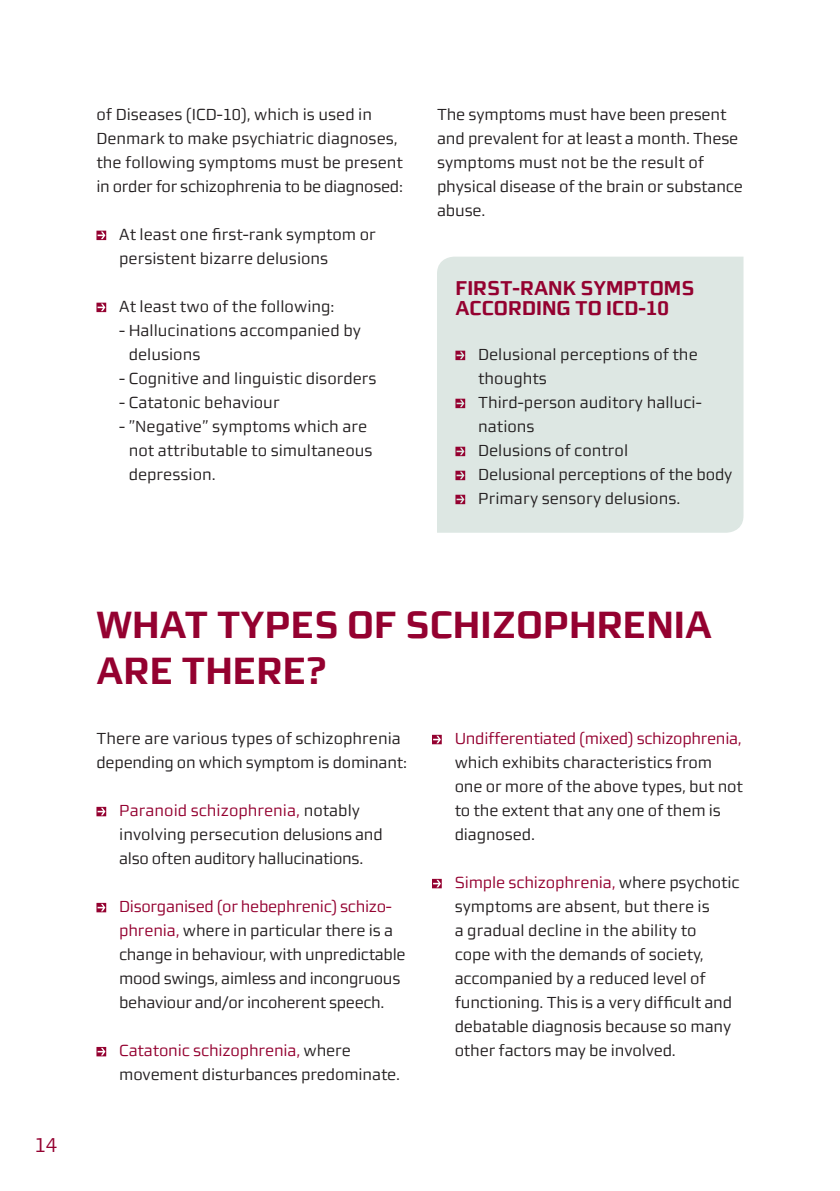
<style>
.page{position:relative;width:840px;height:1191px;background:#fff}
.page>*{position:absolute;margin:0;border:0;box-sizing:border-box;transform-origin:0 0}
.Rubrik{font:700 38px/46px "midtsans";color:#940130}
.Brød{font:700 20px/20px "midtsans";color:#940130}
.t1{font:20px "midtsans";color:#940130}
.Brød-2{font:16px/24px "midtsans";letter-spacing:-.01em;color:#231f20}
.s1{color:#940130}
</style>
<div class="page">
<svg style="left:96px;top:231px;width:10px;height:9px"></svg>
<svg style="left:96px;top:303px;width:10px;height:9px"></svg>
<svg style="left:96px;top:807px;width:10px;height:9px"></svg>
<svg style="left:96px;top:903px;width:10px;height:9px"></svg>
<svg style="left:96px;top:1047px;width:10px;height:9px"></svg>
<svg style="left:432px;top:735px;width:9px;height:9px"></svg>
<svg style="left:432px;top:879px;width:9px;height:9px"></svg>
<div style="left:437px;top:257px;width:306px;height:276px;background:#dde7e3"></div>
<svg style="left:455px;top:351px;width:10px;height:9px"></svg>
<svg style="left:455px;top:399px;width:10px;height:9px"></svg>
<svg style="left:455px;top:447px;width:10px;height:9px"></svg>
<svg style="left:455px;top:471px;width:10px;height:9px"></svg>
<svg style="left:455px;top:495px;width:10px;height:9px"></svg>
<p class="Brød-2" style="left:96px;top:102px;width:308px">of Diseases (ICD-10), which is used in Denmark to make psychiatric diagnoses, the following symptoms must be present in order for schizophrenia to be diagnosed:</p>
<p class="Brød-2" style="left:119px;top:222px;width:258px">At least one first-rank symptom or persistent bizarre delusions</p>
<p class="Brød-2" style="left:119px;top:294px;width:217px">At least two of the following:</p>
<p class="Brød-2" style="left:129px;top:318px;width:233px;text-indent:-10px">- Hallucinations accompanied by delusions</p>
<p class="Brød-2" style="left:119px;top:366px;width:259px">- Cognitive and linguistic disorders</p>
<p class="Brød-2" style="left:119px;top:390px;width:162px">- Catatonic behaviour</p>
<p class="Brød-2" style="left:129px;top:414px;width:245px;text-indent:-10px">- ”Negative” symptoms which are not attributable to simultaneous depression.</p>
<p class="Brød-2" style="left:437px;top:102px;width:307px">The symptoms must have been present and prevalent for at least a month. These symptoms must not be the result of physical disease of the brain or substance abuse.</p>
<p class="Brød" style="left:455px;top:278px;width:240px">FIRST-RANK SYMPTOMS<br>ACCORDING TO ICD-10</p>
<p class="Brød-2" style="left:478px;top:342px;width:221px">Delusional perceptions of the thoughts</p>
<p class="Brød-2" style="left:478px;top:390px;width:225px">Third-person auditory halluci-</p>
<p class="Brød-2" style="left:478px;top:414px;width:58px">nations</p>
<p class="Brød-2" style="left:478px;top:438px;width:151px">Delusions of control</p>
<p class="Brød-2" style="left:478px;top:462px;width:255px">Delusional perceptions of the body</p>
<p class="Brød-2" style="left:478px;top:486px;width:203px">Primary sensory delusions.</p>
<p class="t1" style="left:34px;top:1133px;width:24px">14</p>
<p class="Rubrik" style="left:96px;top:601px;width:616px">WHAT TYPES OF SCHIZOPHRENIA<br>ARE THERE?</p>
<p class="Brød-2" style="left:96px;top:726px;width:312px">There are various types of schizophrenia depending on which symptom is dominant:</p>
<p class="Brød-2" style="left:119px;top:798px;width:265px"><span class="s1">Paranoid schizophrenia,</span> notably involving persecution delusions and also often auditory hallucinations.</p>
<p class="Brød-2" style="left:119px;top:894px;width:288px"><span class="s1">Disorganised (or hebephrenic) schizo&shy;phrenia,</span> where in particular there is a change in behaviour, with unpredictable mood swings, aimless and incongruous behaviour and/or incoherent speech.</p>
<p class="Brød-2" style="left:119px;top:1038px;width:282px"><span class="s1">Catatonic schizophrenia,</span> where movement disturbances predominate.</p>
<p class="Brød-2" style="left:454px;top:726px;width:289px"><span class="s1">Undifferentiated (mixed) schizophrenia, </span>which exhibits characteristics from one or more of the above types, but not to the extent that any one of them is diagnosed.</p>
<p class="Brød-2" style="left:454px;top:870px;width:286px"><span class="s1">Simple schizophrenia,</span> where psychotic symptoms are absent, but there is<br>a gradual decline in the ability to<br>cope with the demands of society, accompanied by a reduced level of functioning. This is a very difficult and debatable diagnosis because so many other factors may be involved.</p>
</div>
